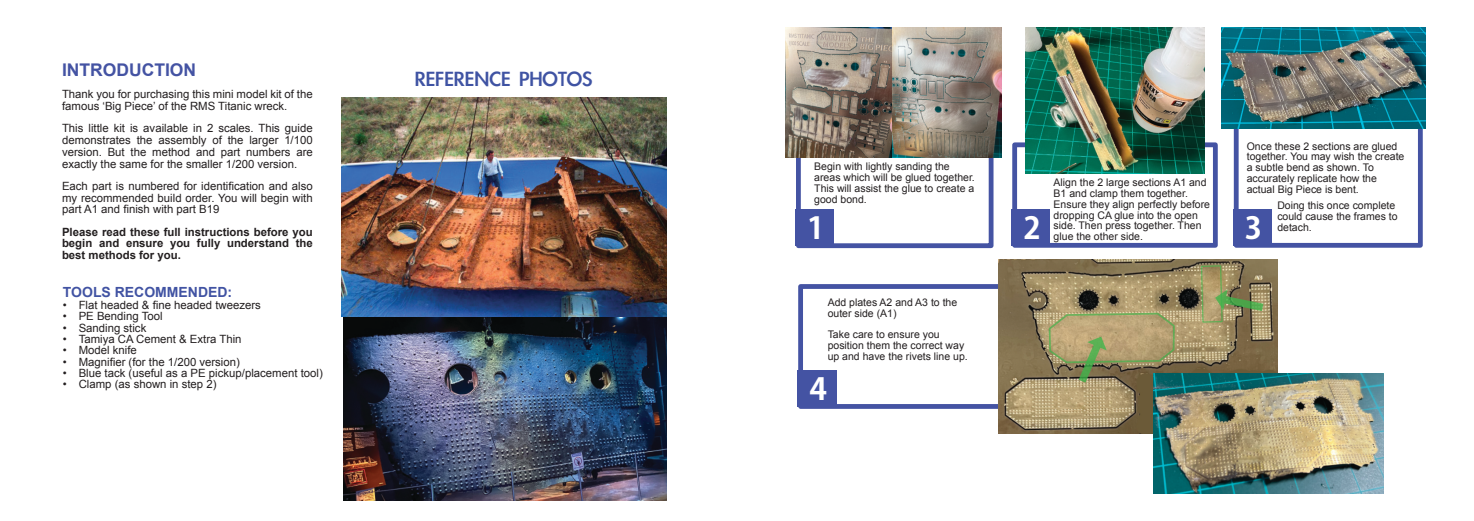
<style>
.page{position:relative;width:1474px;height:521px;background:#fff}
.page>*{position:absolute;margin:0;border:0;box-sizing:border-box;transform-origin:0 0}
.t1{font:700 30.19px "Adobe Gothic Std";color:#fff}
.t2{font:700 30.1px "Adobe Gothic Std";color:#fff}
.t3{font:23.45px "Li Gothic Med";color:#3f53a3;scale:1.04 1}
.t4{font:700 17.5px "Arial";color:#4453a3}
.t5{font:700 14px "Arial";color:#4153a3}
.t6{font:11.38px/11.7px "Arial";color:#231f20;text-align:justify}
.t7{font:700 11.38px/11.7px "Arial";color:#231f20;text-align:justify}
.t8{font:10.5px/10.8px "Arial";color:#231f20}
</style>
<div class="page">
<img style="left:343px;top:317px;width:323px;height:183px">
<img style="left:341px;top:98px;width:325px;height:219px">
<div style="left:1233px;top:116px;width:189px;height:132px;border:5px solid #4453a3"></div>
<div style="left:1232px;top:209px;width:39px;height:37px;background:#4453a3"></div>
<div style="left:798px;top:284px;width:225px;height:125px;border:5px solid #4453a3"></div>
<div style="left:797px;top:370px;width:39px;height:37px;background:#4453a3"></div>
<img style="left:998px;top:259px;width:278px;height:175px">
<svg style="left:1047px;top:312px;width:128px;height:73px;background:#a09569"></svg>
<svg style="left:1200px;top:264px;width:64px;height:59px;background:#928f60"></svg>
<div style="left:796px;top:143px;width:197px;height:105px;border:5px solid #4453a3"></div>
<div style="left:795px;top:209px;width:38px;height:37px;background:#4453a3"></div>
<div style="left:1012px;top:142px;width:205px;height:106px;border:5px solid #4453a3"></div>
<img style="left:1221px;top:27px;width:204px;height:101px">
<div style="left:1011px;top:209px;width:38px;height:37px;background:#4453a3"></div>
<img style="left:785px;top:27px;width:107px;height:130px">
<img style="left:892px;top:27px;width:109px;height:130px">
<img style="left:1025px;top:27px;width:179px;height:147px">
<img style="left:1153px;top:374px;width:230px;height:120px">
<h3 class="t4" style="left:62px;top:63px;width:136px">INTRODUCTION</h3>
<p class="t6" style="left:62px;top:90px;width:252px">Thank you for purchasing this mini model kit of the famous ‘Big Piece’ of the RMS Titanic wreck.</p>
<p class="t6" style="left:62px;top:124px;width:252px">This little kit is available in 2 scales. This guide demonstrates the assembly of the larger 1/100 version. But the method and part numbers are exactly the same for the smaller 1/200 version.</p>
<p class="t6" style="left:62px;top:181px;width:252px">Each part is numbered for identification and also my recommended build order. You will begin with part A1 and finish with part B19</p>
<p class="t7" style="left:62px;top:227px;width:252px">Please read these full instructions before you begin and ensure you fully understand the best methods for you.</p>
<p class="t5" style="left:63px;top:287px;width:171px">TOOLS RECOMMENDED:</p>
<p class="t6" style="left:63px;top:300px;width:199px">• Flat headed &amp; fine headed tweezers</p>
<p class="t6" style="left:63px;top:311px;width:101px">• PE Bending Tool</p>
<p class="t6" style="left:63px;top:323px;width:85px">• Sanding stick</p>
<p class="t6" style="left:63px;top:334px;width:180px">• Tamiya CA Cement &amp; Extra Thin</p>
<p class="t6" style="left:63px;top:345px;width:75px">• Model knife</p>
<p class="t6" style="left:63px;top:357px;width:178px">• Magnifier (for the 1/200 version)</p>
<p class="t6" style="left:63px;top:368px;width:261px">• Blue tack (useful as a PE pickup/placement tool)</p>
<p class="t6" style="left:63px;top:380px;width:155px">• Clamp (as shown in step 2)</p>
<h3 class="t3" style="left:415px;top:67px;width:172px">REFERENCE PHOTOS</h3>
<p class="t8" style="left:814px;top:162px;width:162px">Begin with lightly sanding the areas which will be glued together.<br>This will assist the glue to create a good bond.</p>
<h2 class="t2" style="left:807px;top:213px;width:19px">1</h2>
<p class="t8" style="left:827px;top:298px;width:131px">Add plates A2 and A3 to the outer side (A1)</p>
<p class="t8" style="left:827px;top:330px;width:142px">Take care to ensure you position them the correct way up and have the rivets line up.</p>
<h1 class="t1" style="left:809px;top:373px;width:19px">4</h1>
<h2 class="t2" style="left:1023px;top:212px;width:19px">2</h2>
<p class="t8" style="left:1053px;top:178px;width:158px">Align the 2 large sections A1 and<br>B1 and clamp them together.<br>Ensure they align perfectly before dropping CA glue into the open side. Then press together. Then</p>
<p class="t8" style="left:1053px;top:232px;width:91px">glue the other side.</p>
<p class="t8" style="left:1246px;top:141px;width:159px">Once these 2 sections are glued together. You may wish the create a subtle bend as shown. To accurately replicate how the actual Big Piece is bent.</p>
<h2 class="t2" style="left:1244px;top:212px;width:19px">3</h2>
<p class="t8" style="left:1277px;top:201px;width:122px">Doing this once complete could cause the frames to detach.</p>
</div>
